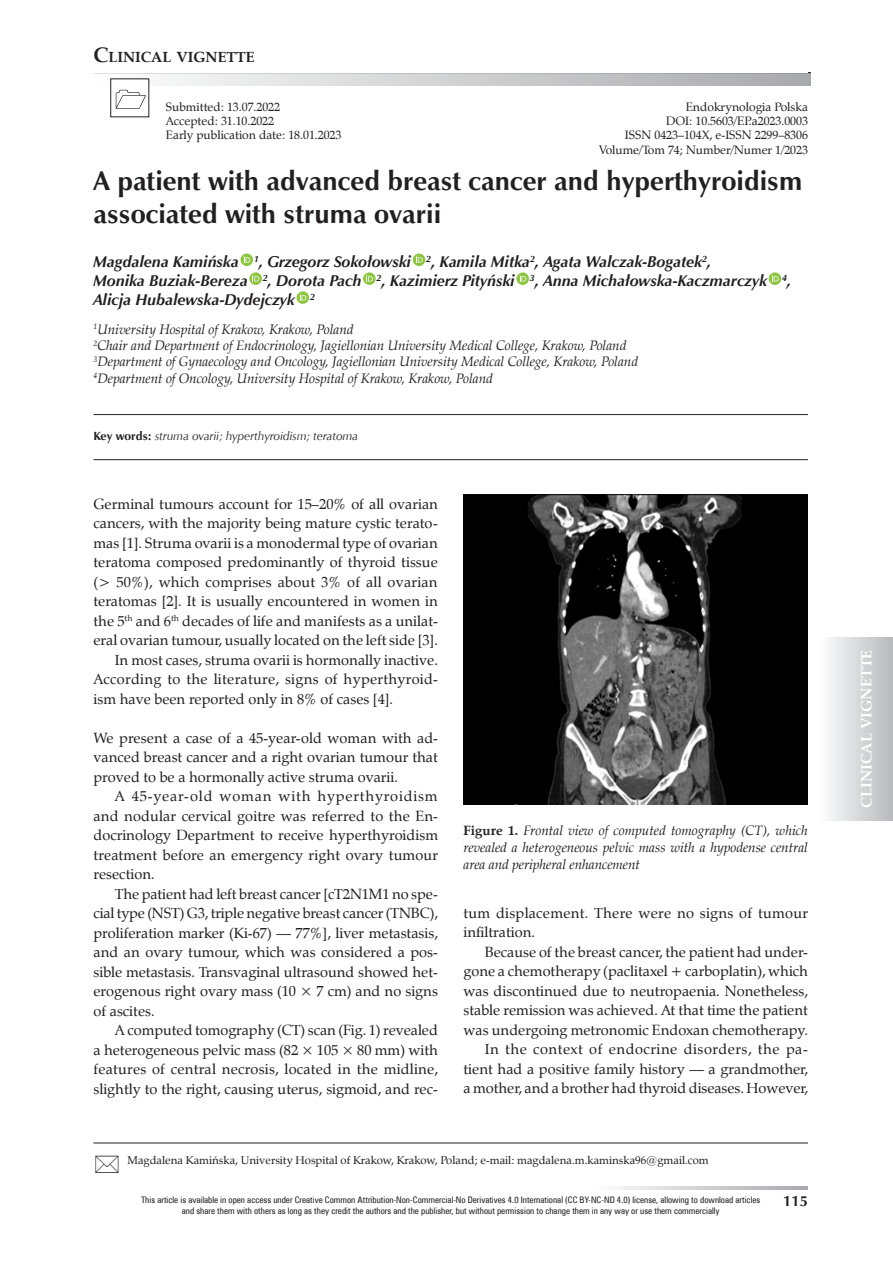
<style>
.page{position:relative;width:893px;height:1263px;background:#fff}
.page>*{position:absolute;margin:0;border:0;box-sizing:border-box;transform-origin:0 0}
.t1{font:700 27px/32.4px "Zapf Humnst EU";color:#231f20}
.t2{font:italic 700 15.75px/18.9px "Zapf Humnst EU";color:#231f20}
.t3{font:700 15px "Zapf Calligr EU";color:#fff}
.t4{font:700 15px "Zapf Humnst EU";color:#231f20}
.t5{font:700 14.7px "Zapf Calligr EU";color:#231f20}
.t6{font:14.55px/19.5px "Zapf Calligr EU";color:#231f20;text-align:justify}
.t7{font:14.55px "Zapf Calligr EU";letter-spacing:.02em;color:#231f20}
.t8{font:italic 13.5px/16.2px "Zapf Calligr EU";color:#231f20}
.t9{font:12px/14.2px "Zapf Calligr EU";color:#231f20;text-align:right}
.t10{font:italic 12px "Zapf Humnst EU";color:#231f20}
.t11{font:11.25px "Zapf Calligr EU";color:#231f20}
.t12{font:9px/10.8px "Zurich Cn EU";color:#231f20;text-align:center}
.s1{font-size:21px}
.s2{font-weight:700;font-style:normal}
</style>
<div class="page">
<hr style="left:94px;top:72px;width:717px;height:1px;background:#231f20">
<svg style="left:116px;top:90px;width:30px;height:19px"></svg>
<svg style="left:615px;top:1186px;width:193px;height:3px"></svg>
<div style="left:820px;top:638px;width:73px;height:182px;background:linear-gradient(to right,#fdfdfe,#b8b9bc)"></div>
<svg style="left:240px;top:253px;width:13px;height:13px"></svg>
<svg style="left:244px;top:256px;width:6px;height:7px"></svg>
<svg style="left:413px;top:253px;width:12px;height:13px"></svg>
<svg style="left:416px;top:256px;width:7px;height:7px"></svg>
<svg style="left:249px;top:272px;width:13px;height:13px"></svg>
<svg style="left:252px;top:275px;width:7px;height:6px"></svg>
<svg style="left:363px;top:272px;width:13px;height:13px"></svg>
<svg style="left:366px;top:275px;width:7px;height:6px"></svg>
<svg style="left:516px;top:272px;width:13px;height:13px"></svg>
<svg style="left:519px;top:275px;width:7px;height:6px"></svg>
<svg style="left:769px;top:272px;width:12px;height:13px"></svg>
<svg style="left:772px;top:275px;width:7px;height:6px"></svg>
<svg style="left:297px;top:291px;width:12px;height:13px"></svg>
<svg style="left:300px;top:294px;width:6px;height:6px"></svg>
<hr style="left:93px;top:1143px;width:715px;height:1px;background:#231f20">
<hr style="left:94px;top:414px;width:714px;height:1px;background:#231f20">
<hr style="left:94px;top:459px;width:714px;height:1px;background:#231f20">
<img style="left:463px;top:495px;width:345px;height:309px">
<p class="t5" style="left:93px;top:48px;width:163px"><span class="s1">C</span>LINICAL VIGNETTE</p>
<p class="t9" style="left:166px;top:100px;width:177px;text-align:left">Submitted: 13.07.2022<br>Accepted: 31.10.2022<br>Early publication date: 18.01.2023</p>
<p class="t9" style="left:599px;top:100px;width:211px">Endokrynologia Polska<br>DOI: 10.5603/EP.a2023.0003<br>ISSN 0423–104X, e-ISSN 2299–8306<br>Volume/Tom 74; Number/Numer 1/2023</p>
<h1 class="t1" style="left:94px;top:166px;width:710px">A patient with advanced breast cancer and hyperthyroidism associated with struma ovarii</h1>
<p class="t2" style="left:94px;top:253px;width:699px">Magdalena Kamińska <sup>1</sup>, Grzegorz Sokołowski <sup>2</sup>, Kamila Mitka<sup>2</sup>, Agata Walczak-Bogatek<sup>2</sup>,<br>Monika Buziak-Bereza <sup>2</sup>, Dorota Pach <sup>2</sup>, Kazimierz Pityński <sup>3</sup>, Anna Michałowska-Kaczmarczyk <sup>4</sup>,<br>Alicja Hubalewska-Dydejczyk <sup>2</sup></p>
<p class="t8" style="left:94px;top:321px;width:546px"><sup>1</sup>University Hospital of Krakow, Krakow, Poland<br><sup>2</sup>Chair and Department of Endocrinology, Jagiellonian University Medical College, Krakow, Poland <sup>3</sup>Department of Gynaecology and Oncology, Jagiellonian University Medical College, Krakow, Poland <sup>4</sup>Department of Oncology, University Hospital of Krakow, Krakow, Poland</p>
<p class="t10" style="left:94px;top:429px;width:266px"><span class="s2">Key words:</span> struma ovarii; hyperthyroidism; teratoma</p>
<p class="t6" style="left:94px;top:494px;width:346px">Germinal tumours account for 15–20% of all ovarian</p>
<p class="t6" style="left:94px;top:514px;width:346px">cancers, with the majority being mature cystic terato-</p>
<p class="t6" style="left:93px;top:533px;width:346px">mas [1]. Struma ovarii is a monodermal type of ovarian</p>
<p class="t6" style="left:93px;top:553px;width:346px">teratoma composed predominantly of thyroid tissue</p>
<p class="t6" style="left:93px;top:572px;width:346px">(&gt; 50%), which comprises about 3% of all ovarian</p>
<p class="t6" style="left:93px;top:592px;width:346px">teratomas [2]. It is usually encountered in women in</p>
<p class="t6" style="left:93px;top:611px;width:346px">the 5<sup>th</sup> and 6<sup>th</sup> decades of life and manifests as a unilat-</p>
<p class="t6" style="left:93px;top:631px;width:346px">eral ovarian tumour, usually located on the left side [3].</p>
<p class="t6" style="left:115px;top:650px;width:325px">In most cases, struma ovarii is hormonally inactive.</p>
<p class="t7" style="left:93px;top:670px;width:346px">According to the literature, signs of hyperthyroid-</p>
<p class="t6" style="left:93px;top:689px;width:301px">ism have been reported only in 8% of cases [4].</p>
<p class="t6" style="left:93px;top:728px;width:346px">We present a case of a 45-year-old woman with ad&shy;vanced breast cancer and a right ovarian tumour that proved to be a hormonally active struma ovarii.</p>
<p class="t6" style="left:93px;top:787px;width:346px;text-indent:21px">A 45-year-old woman with hyperthyroidism and nodular cervical goitre was referred to the En&shy;docrinology Department to receive hyperthyroidism treatment before an emergency right ovary tumour resection.</p>
<p class="t6" style="left:93px;top:884px;width:346px;text-indent:21px">The patient had left breast cancer [cT2N1M1 no spe&shy;cial type (NST) G3, triple negative breast cancer (TNBC), proliferation marker (Ki-67) — 77%], liver metastasis, and an ovary tumour, which was considered a pos&shy;sible metastasis. Transvaginal ultrasound showed het&shy;erogenous right ovary mass (10 × 7 cm) and no signs of ascites.</p>
<p class="t6" style="left:93px;top:1021px;width:346px;text-indent:21px">A computed tomography (CT) scan (Fig. 1) revealed a heterogeneous pelvic mass (82 × 105 × 80 mm) with features of central necrosis, located in the midline, slightly to the right, causing uterus, sigmoid, and rec-</p>
<p class="t8" style="left:463px;top:822px;width:346px;line-height:17px;text-align:justify"><span class="s2">Figure 1.</span> Frontal view of computed tomography (CT), which revealed a heterogeneous pelvic mass with a hypodense central area and peripheral enhancement</p>
<p class="t6" style="left:463px;top:903px;width:346px">tum displacement. There were no signs of tumour infiltration.</p>
<p class="t6" style="left:463px;top:942px;width:346px;text-align:right">Because of the breast cancer, the patient had under&shy;gone a chemotherapy (paclitaxel + carboplatin), which was discontinued due to neutropaenia. Nonetheless, stable remission was achieved. At that time the patient was undergoing metronomic Endoxan chemotherapy.<br>In the context of endocrine disorders, the pa&shy;tient had a positive family history — a grandmother, a mother, and a brother had thyroid diseases. However,</p>
<p class="t11" style="left:128px;top:1153px;width:583px">Magdalena Kamińska, University Hospital of Krakow, Krakow, Poland; e-mail: magdalena.m.kaminska96@gmail.com</p>
<p class="t12" style="left:141px;top:1194px;width:621px">This article is available in open access under Creative Common Attribution-Non-Commercial-No Derivatives 4.0 International (CC BY-NC-ND 4.0) license, allowing to download articles and share them with others as long as they credit the authors and the publisher, but without permission to change them in any way or use them commercially</p>
<p class="t4" style="left:783px;top:1191px;width:26px">115</p>
<p class="t3" style="left:857px;top:808px;width:160px;rotate:-90deg">Clinical vignette</p>
</div>
